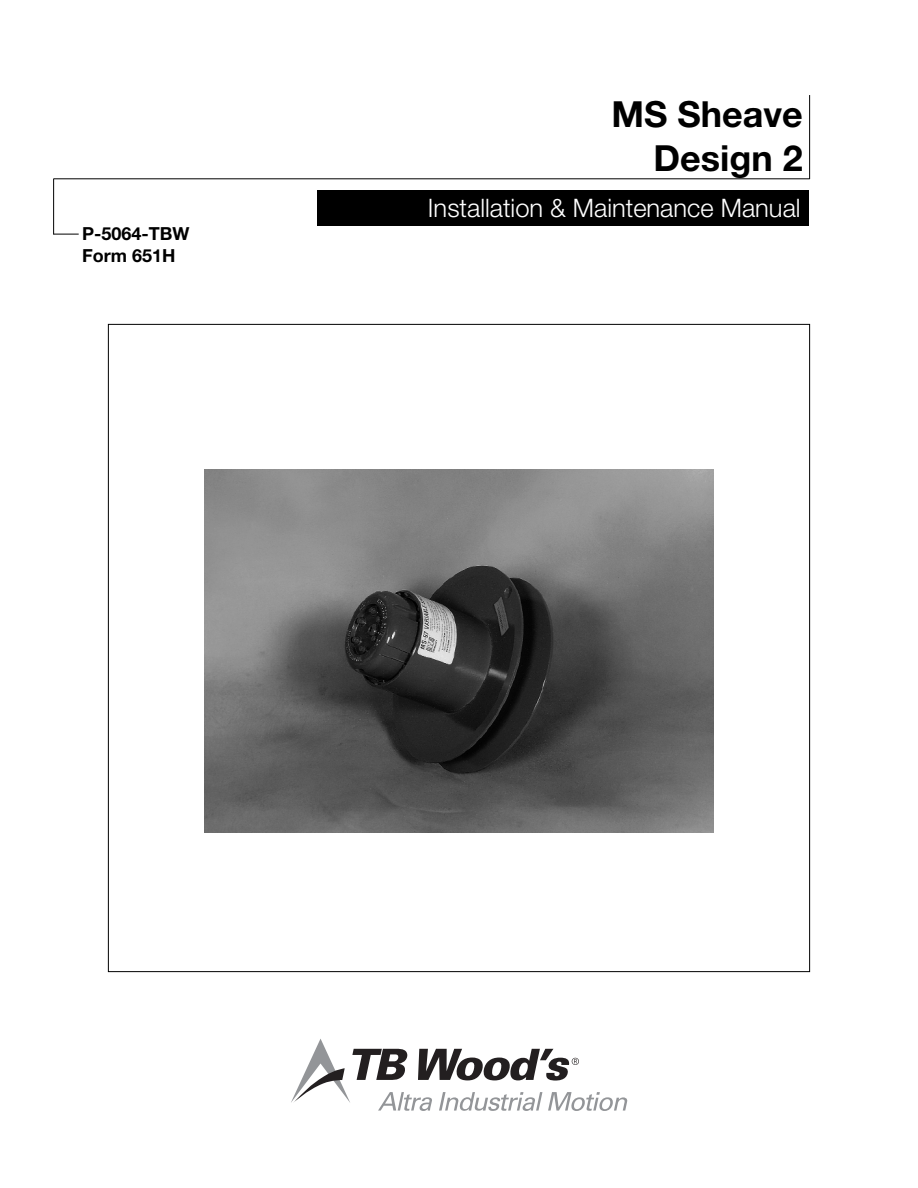
<style>
.page{position:relative;width:918px;height:1188px;background:#fff}
.page>*{position:absolute;margin:0;border:0;box-sizing:border-box;transform-origin:0 0}
.t1{font:700 36px "Helvetica Neue LT Std";color:#000}
.t2{font:300 25.5px "Helvetica Neue LT Std";color:#fff}
.t3{font:700 18px "Helvetica Neue LT Std";color:#000}
</style>
<div class="page">
<div style="left:317px;top:190px;width:492px;height:36px;background:#000"></div>
<hr style="left:809px;top:95px;width:1px;height:84px;background:#000">
<hr style="left:54px;top:178px;width:756px;height:1px;background:#000">
<hr style="left:53px;top:179px;width:1px;height:56px;background:#000">
<svg style="left:54px;top:234px;width:25px;height:1px"></svg>
<img style="left:204px;top:470px;width:510px;height:363px">
<svg style="left:291px;top:1039px;width:336px;height:72px"></svg>
<p class="t3" style="left:82px;top:223px;width:109px">P-5064-TBW</p>
<p class="t3" style="left:82px;top:244px;width:95px">Form 651H</p>
<p class="t1" style="left:611px;top:92px;width:193px">MS Sheave</p>
<p class="t1" style="left:654px;top:136px;width:151px">Design 2</p>
<p class="t2" style="left:428px;top:192px;width:374px">Installation &amp; Maintenance Manual</p>
</div>
